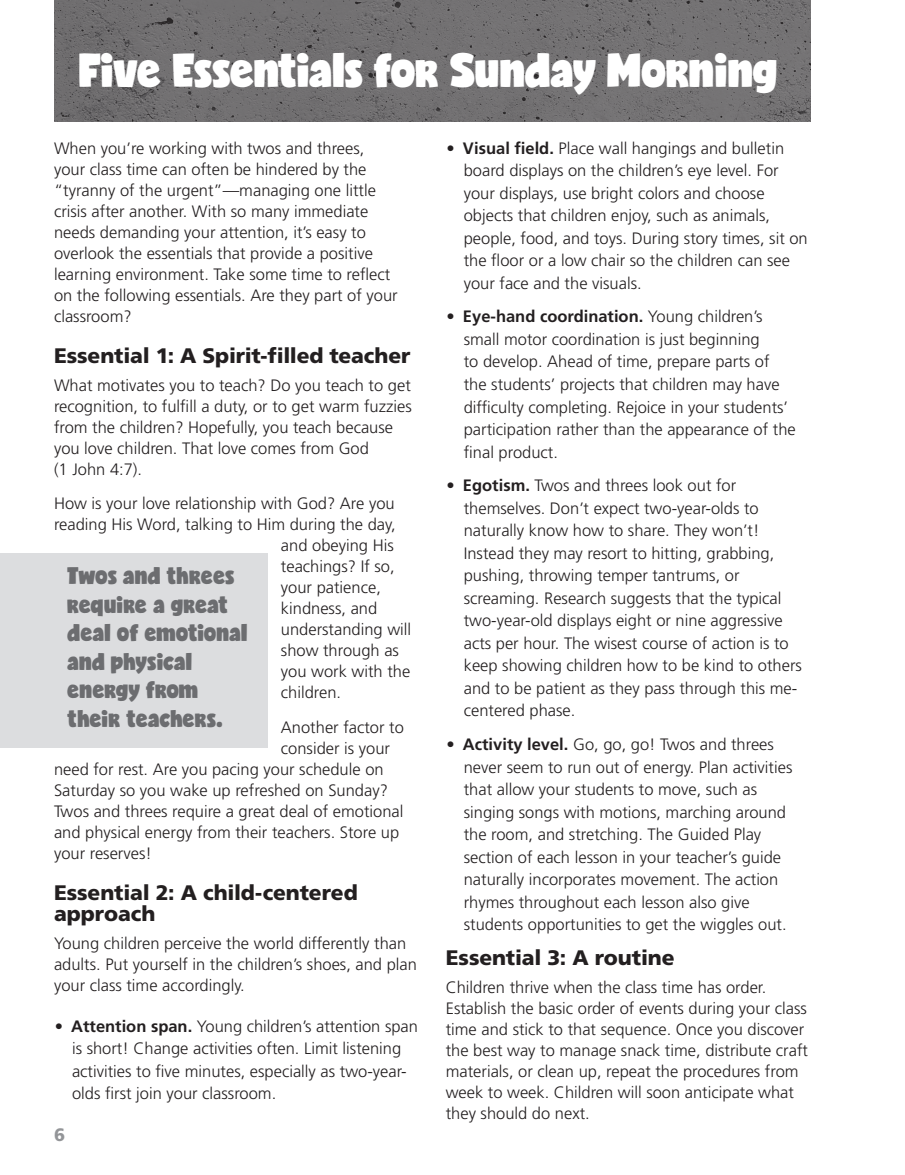
<style>
.page{position:relative;width:905px;height:1175px;background:#fff}
.page>*{position:absolute;margin:0;border:0;box-sizing:border-box;transform-origin:0 0}
.FM_Title{font:45px "Candy";letter-spacing:-.01em;color:#fff}
.TP_header{font:22.5px/28.5px "Candy";color:#6c6d70}
.Body_Article_Heading{font:900 21px/21px "Frutiger LT Std";letter-spacing:-.005em;color:#231f20}
.t1{font:900 18px "Frutiger LT Std";color:#939598}
.Body_Article{font:300 16.5px/22.5px "Frutiger LT Std";color:#231f20}
.s1{font-weight:700}
</style>
<div class="page">
<svg style="left:54px;top:0;width:756px;height:122px;background:#706e70"></svg>
<div style="left:0;top:554px;width:267px;height:194px;background:#dcdddf"></div>
<p class="FM_Title" style="left:79px;top:50px;width:700px">Five Essentials for Sunday Morning</p>
<p class="Body_Article" style="left:54px;top:138px;width:345px;line-height:21px">When you’re working with twos and threes, your class time can often be hindered by the “tyranny of the urgent”—managing one little crisis after another. With so many immediate needs demanding your attention, it’s easy to overlook the essentials that provide a positive learning environment. Take some time to reflect on the following essentials. Are they part of your classroom?</p>
<p class="Body_Article_Heading" style="left:54px;top:345px;width:358px">Essential 1: A Spirit-filled teacher</p>
<p class="Body_Article" style="left:54px;top:375px;width:359px;line-height:21px">What motivates you to teach? Do you teach to get recognition, to fulfill a duty, or to get warm fuzzies from the children? Hopefully, you teach because you love children. That love comes from God<br>(1 John 4:7).</p>
<p class="Body_Article" style="left:54px;top:492px;width:342px">How is your love relationship with God? Are you</p>
<p class="Body_Article" style="left:54px;top:513px;width:343px">reading His Word, talking to Him during the day,</p>
<p class="Body_Article" style="left:281px;top:534px;width:114px">and obeying His</p>
<p class="Body_Article" style="left:281px;top:555px;width:115px">teachings? If so,</p>
<p class="Body_Article" style="left:281px;top:576px;width:101px">your patience,</p>
<p class="Body_Article" style="left:281px;top:597px;width:98px">kindness, and</p>
<p class="Body_Article" style="left:281px;top:618px;width:132px">understanding will</p>
<p class="Body_Article" style="left:281px;top:639px;width:120px">show through as</p>
<p class="Body_Article" style="left:281px;top:660px;width:131px">you work with the</p>
<p class="Body_Article" style="left:281px;top:681px;width:62px">children.</p>
<p class="Body_Article" style="left:281px;top:716px;width:124px">Another factor to</p>
<p class="Body_Article" style="left:281px;top:737px;width:111px">consider is your</p>
<p class="Body_Article" style="left:54px;top:758px;width:331px">need for rest. Are you pacing your schedule on</p>
<p class="Body_Article" style="left:54px;top:779px;width:335px">Saturday so you wake up refreshed on Sunday?</p>
<p class="Body_Article" style="left:54px;top:800px;width:351px">Twos and threes require a great deal of emotional</p>
<p class="Body_Article" style="left:54px;top:821px;width:347px">and physical energy from their teachers. Store up</p>
<p class="Body_Article" style="left:54px;top:842px;width:99px">your reserves!</p>
<p class="Body_Article_Heading" style="left:54px;top:882px;width:305px">Essential 2: A child-centered approach</p>
<p class="Body_Article" style="left:54px;top:933px;width:364px;line-height:21px">Young children perceive the world differently than adults. Put yourself in the children’s shoes, and plan your class time accordingly.</p>
<p class="Body_Article" style="left:72px;top:1014px;width:347px;text-indent:-17px"><span class="s1">• Attention span.</span> Young children’s attention span is short! Change activities often. Limit listening activities to five minutes, especially as two-year&shy;olds first join your classroom.</p>
<p class="TP_header" style="left:68px;top:562px;width:182px">Twos and threes require a great deal of emotional and physical energy from their teachers.</p>
<p class="t1" style="left:54px;top:1124px;width:13px">6</p>
<p class="Body_Article" style="left:464px;top:137px;width:345px;text-indent:-17px"><span class="s1">• Visual field.</span> Place wall hangings and bulletin board displays on the children’s eye level. For your displays, use bright colors and choose objects that children enjoy, such as animals, people, food, and toys. During story times, sit on the floor or a low chair so the children can see your face and the visuals.</p>
<p class="Body_Article" style="left:464px;top:306px;width:333px;text-indent:-17px"><span class="s1">• Eye-hand coordination.</span> Young children’s small motor coordination is just beginning<br>to develop. Ahead of time, prepare parts of the students’ projects that children may have difficulty completing. Rejoice in your students’ participation rather than the appearance of the final product.</p>
<p class="Body_Article" style="left:464px;top:474px;width:340px;text-indent:-17px"><span class="s1">• Egotism.</span> Twos and threes look out for themselves. Don’t expect two-year-olds to naturally know how to share. They won’t!<br>Instead they may resort to hitting, grabbing, pushing, throwing temper tantrums, or screaming. Research suggests that the typical two-year-old displays eight or nine aggressive acts per hour. The wisest course of action is to keep showing children how to be kind to others and to be patient as they pass through this me&shy;centered phase.</p>
<p class="Body_Article" style="left:464px;top:733px;width:330px;text-indent:-17px"><span class="s1">• Activity level.</span> Go, go, go! Twos and threes never seem to run out of energy. Plan activities that allow your students to move, such as singing songs with motions, marching around the room, and stretching. The Guided Play section of each lesson in your teacher’s guide naturally incorporates movement. The action rhymes throughout each lesson also give students opportunities to get the wiggles out.</p>
<p class="Body_Article_Heading" style="left:446px;top:946px;width:230px">Essential 3: A routine</p>
<p class="Body_Article" style="left:446px;top:976px;width:364px;line-height:21px">Children thrive when the class time has order.<br>Establish the basic order of events during your class time and stick to that sequence. Once you discover the best way to manage snack time, distribute craft materials, or clean up, repeat the procedures from week to week. Children will soon anticipate what they should do next.</p>
</div>
